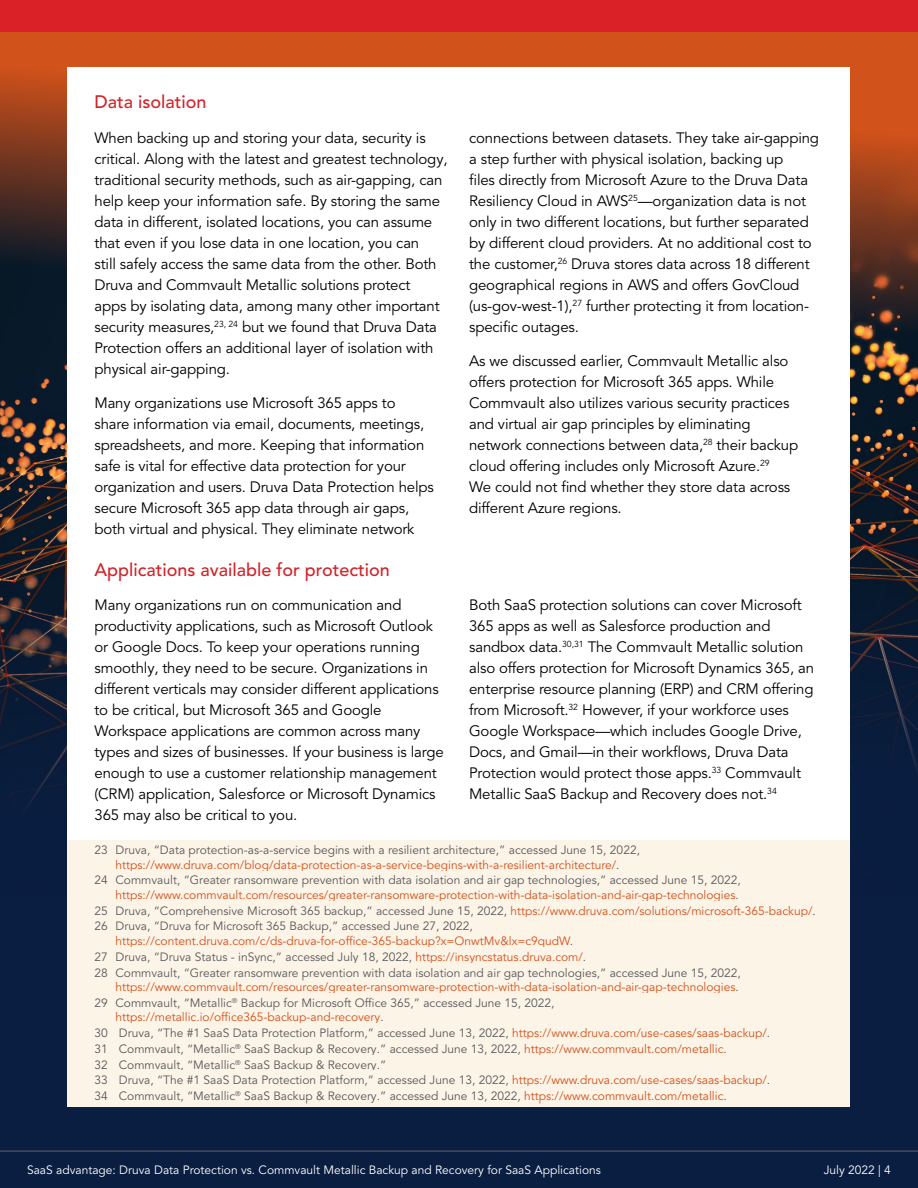
<style>
.page{position:relative;width:918px;height:1188px;background:#0a1e41}
.page>*{position:absolute;margin:0;border:0;box-sizing:border-box;transform-origin:0 0}
.t1{font:500 18px "Avenir LT Pro";color:#d2232a}
.t2{font:15px/21px "Avenir LT Pro";letter-spacing:-.01em;color:#000}
.t3{font:12px/15.8px "Avenir LT Pro";color:#58595b}
.t4{font:12px/14.4px "Avenir LT Pro";color:#d2521b;text-align:center}
.t5{font:12px "Avenir LT Pro";color:#fff}
.s1{color:#58595b}
.s2{color:#d2521b}
</style>
<div class="page">
<img style="left:0;top:378px;width:918px;height:517px">
<svg style="left:0;top:32px;width:918px;height:346px;background:#964321"></svg>
<div style="left:68px;top:68px;width:782px;height:1039px;background:#fff"></div>
<div style="left:68px;top:841px;width:782px;height:37px;background:#fdf4e8"></div>
<div style="left:68px;top:871px;width:782px;height:38px;background:#fdf4e8"></div>
<div style="left:68px;top:901px;width:782px;height:23px;background:#fdf4e8"></div>
<div style="left:68px;top:917px;width:782px;height:38px;background:#fdf4e8"></div>
<div style="left:68px;top:947px;width:782px;height:23px;background:#fdf4e8"></div>
<div style="left:68px;top:963px;width:782px;height:38px;background:#fdf4e8"></div>
<div style="left:68px;top:993px;width:782px;height:38px;background:#fdf4e8"></div>
<div style="left:68px;top:1023px;width:782px;height:24px;background:#fdf4e8"></div>
<div style="left:68px;top:1039px;width:782px;height:23px;background:#fdf4e8"></div>
<div style="left:68px;top:1055px;width:782px;height:23px;background:#fdf4e8"></div>
<div style="left:68px;top:1071px;width:782px;height:23px;background:#fdf4e8"></div>
<div style="left:68px;top:1087px;width:782px;height:20px;background:#fdf4e8"></div>
<hr style="left:0;top:1151px;width:918px;height:1px;background:#616264">
<div style="left:0;top:0;width:918px;height:32px;background:#da2128"></div>
<p class="t1" style="left:94px;top:91px;width:114px">Data isolation</p>
<p class="t2" style="left:94px;top:127px;width:355px">When backing up and storing your data, security is critical. Along with the latest and greatest technology, traditional security methods, such as air-gapping, can help keep your information safe. By storing the same data in different, isolated locations, you can assume that even if you lose data in one location, you can<br>still safely access the same data from the other. Both Druva and Commvault Metallic solutions protect<br>apps by isolating data, among many other important security measures,<sup>23,</sup> <sup>24</sup> but we found that Druva Data Protection offers an additional layer of isolation with physical air-gapping.</p>
<p class="t2" style="left:94px;top:393px;width:341px">Many organizations use Microsoft 365 apps to share information via email, documents, meetings, spreadsheets, and more. Keeping that information safe is vital for effective data protection for your organization and users. Druva Data Protection helps secure Microsoft 365 app data through air gaps, both virtual and physical. They eliminate network</p>
<p class="t2" style="left:469px;top:127px;width:352px">connections between datasets. They take air-gapping a step further with physical isolation, backing up<br>files directly from Microsoft Azure to the Druva Data Resiliency Cloud in AWS<sup>25</sup>—organization data is not only in two different locations, but further separated by different cloud providers. At no additional cost to the customer,<sup>26</sup> Druva stores data across 18 different geographical regions in AWS and offers GovCloud (us-gov-west-1),<sup>27</sup> further protecting it from location&shy;specific outages.</p>
<p class="t2" style="left:469px;top:351px;width:331px">As we discussed earlier, Commvault Metallic also offers protection for Microsoft 365 apps. While Commvault also utilizes various security practices and virtual air gap principles by eliminating network connections between data,<sup>28</sup> their backup cloud offering includes only Microsoft Azure.<sup>29<br></sup>We could not find whether they store data across different Azure regions.</p>
<p class="t1" style="left:94px;top:559px;width:297px">Applications available for protection</p>
<p class="t2" style="left:94px;top:595px;width:351px">Many organizations run on communication and productivity applications, such as Microsoft Outlook or Google Docs. To keep your operations running smoothly, they need to be secure. Organizations in different verticals may consider different applications to be critical, but Microsoft 365 and Google Workspace applications are common across many types and sizes of businesses. If your business is large enough to use a customer relationship management (CRM) application, Salesforce or Microsoft Dynamics 365 may also be critical to you.</p>
<p class="t2" style="left:469px;top:595px;width:347px">Both SaaS protection solutions can cover Microsoft 365 apps as well as Salesforce production and sandbox data.<sup>30,31</sup> The Commvault Metallic solution also offers protection for Microsoft Dynamics 365, an enterprise resource planning (ERP) and CRM offering from Microsoft.<sup>32</sup> However, if your workforce uses Google Workspace—which includes Google Drive, Docs, and Gmail—in their workflows, Druva Data Protection would protect those apps.<sup>33</sup> Commvault Metallic SaaS Backup and Recovery does not.<sup>34</sup></p>
<p class="t4" style="left:94px;top:843px;width:547px"><span class="s1">23 Druva, “Data protection-as-a-service begins with a resilient architecture,” accessed June 15, 2022, </span>https://www.druva.com/blog/data-protection-as-a-service-begins-with-a-resilient-architecture/<span class="s1">.</span></p>
<p class="t4" style="left:94px;top:873px;width:648px;text-align:right"><span class="s1">24 Commvault, “Greater ransomware prevention with data isolation and air gap technologies,” accessed June 15, 2022, </span>https://www.commvault.com/resources/greater-ransomware-protection-with-data-isolation-and-air-gap-technologies<span class="s1">.</span></p>
<p class="t3" style="left:94px;top:903px;width:723px">25 Druva, “Comprehensive Microsoft 365 backup,” accessed June 15, 2022, <span class="s2">https://www.druva.com/solutions/microsoft-365-backup/</span>.<br>26 Druva, “Druva for Microsoft 365 Backup,” accessed June 27, 2022,</p>
<p class="t3" style="left:94px;top:933px;width:648px;text-indent:21px"><span class="s2">https://content.druva.com/c/ds-druva-for-office-365-backup?x=OnwtMv&amp;lx=c9qudW</span>.<br>27 Druva, “Druva Status - inSync,” accessed July 18, 2022, <span class="s2">https://insyncstatus.druva.com/</span>.<br>28 Commvault, “Greater ransomware prevention with data isolation and air gap technologies,” accessed June 15, 2022,</p>
<p class="t4" style="left:94px;top:979px;width:646px;line-height:15.8px;text-align:left;text-indent:21px">https://www.commvault.com/resources/greater-ransomware-protection-with-data-isolation-and-air-gap-technologies<span class="s1">.<br>29 Commvault, “Metallic</span><sup>®</sup> <span class="s1">Backup for Microsoft Office 365,” accessed June 15, 2022,</span></p>
<p class="t3" style="left:94px;top:1009px;width:677px;text-indent:21px"><span class="s2">https://metallic.io/office365-backup-and-recovery</span>.<br>30 Druva, “The #1 SaaS Data Protection Platform,” accessed June 13, 2022, <span class="s2">https://www.druva.com/use-cases/saas-backup/</span>.<br>31 Commvault, “Metallic<sup>®</sup> SaaS Backup &amp; Recovery.” accessed June 13, 2022, <span class="s2">https://www.commvault.com/metallic</span>.<br>32 Commvault, “Metallic<sup>®</sup> SaaS Backup &amp; Recovery.”<br>33 Druva, “The #1 SaaS Data Protection Platform,” accessed June 13, 2022, <span class="s2">https://www.druva.com/use-cases/saas-backup/</span>.<br>34 Commvault, “Metallic<sup>®</sup> SaaS Backup &amp; Recovery.” accessed June 13, 2022, <span class="s2">https://www.commvault.com/metallic</span>.</p>
<p class="t5" style="left:27px;top:1163px;width:575px">SaaS advantage: Druva Data Protection vs. Commvault Metallic Backup and Recovery for SaaS Applications</p>
<p class="t5" style="left:824px;top:1163px;width:69px">July 2022 | 4</p>
</div>
